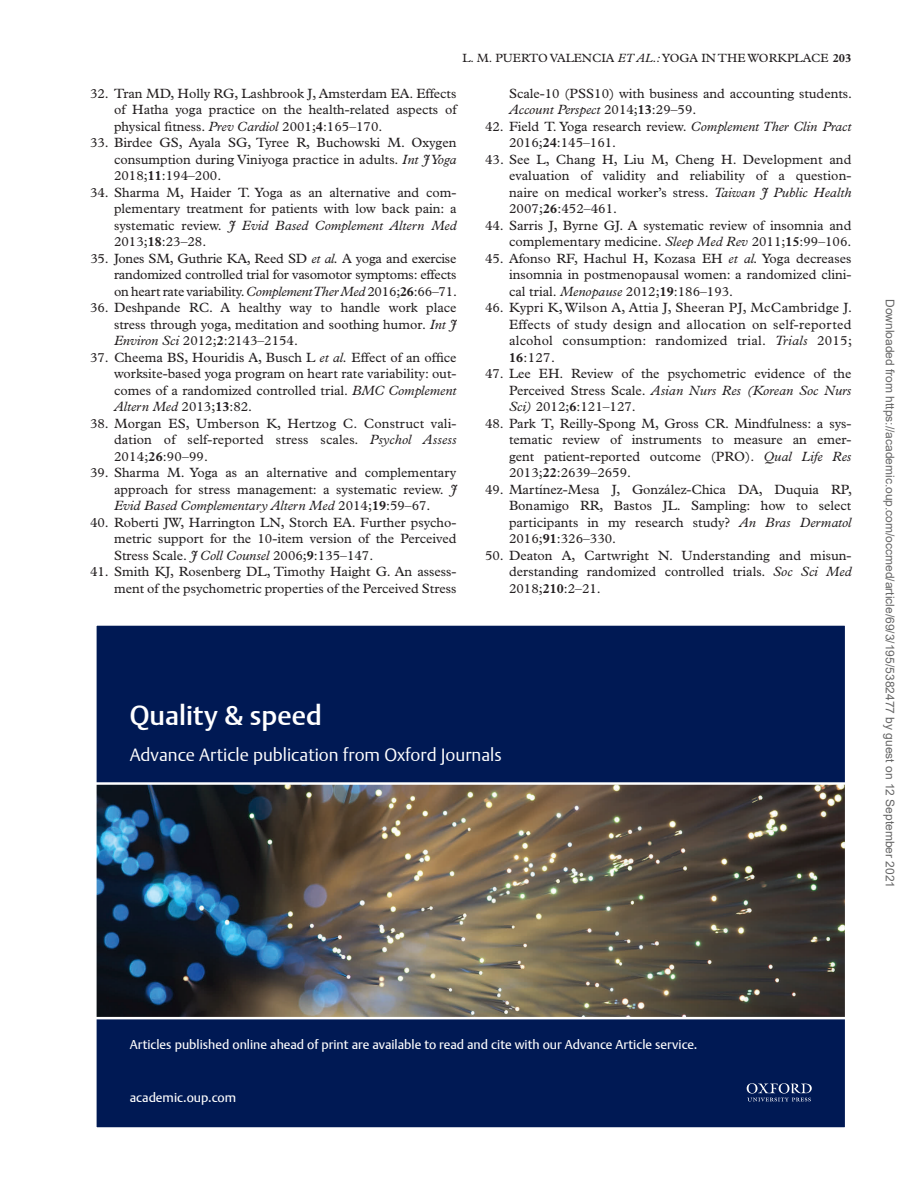
<style>
.page{position:relative;width:919px;height:1187px;background:#fff}
.page>*{position:absolute;margin:0;border:0;box-sizing:border-box;transform-origin:0 0}
.t1{font:500 27.15px "OUP2 Argo";color:#fff}
.t2{font:300 17.7px "OUP2 Argo";color:#fff}
.t3{font:13.5px/16.5px "Plantin Std";color:#231f20;text-align:justify}
.t4{font:12.75px "OUP2 Argo";color:#fff}
.t5{font:12px "Arial";color:#666}
.t6{font:12px "Plantin Std";color:#231f20}
.s1{font-style:italic}
.s2{font-weight:700}
</style>
<div class="page">
<img style="left:96px;top:625px;width:749px;height:503px">
<p class="t6" style="left:462px;top:51px;width:390px">L. M. PUERTO VALENCIA <span class="s1">ET AL.:</span> YOGA IN THE WORKPLACE <span class="s2">203</span></p>
<p class="t3" style="left:114px;top:85px;width:344px;text-indent:-24px">32. Tran MD, Holly RG, Lashbrook J, Amsterdam EA. Effects of Hatha yoga practice on the health-related aspects of physical fitness. <span class="s1">Prev Cardiol</span> 2001;<span class="s2">4</span>:165–170.</p>
<p class="t3" style="left:114px;top:135px;width:344px;text-indent:-24px">33. Birdee GS, Ayala SG, Tyree R, Buchowski M. Oxygen consumption during Viniyoga practice in adults. <span class="s1">Int J Yoga </span>2018;<span class="s2">11</span>:194–200.</p>
<p class="t3" style="left:114px;top:184px;width:344px;text-indent:-24px">34. Sharma M, Haider T. Yoga as an alternative and com&shy;plementary treatment for patients with low back pain: a systematic review. <span class="s1">J Evid Based Complement Altern Med </span>2013;<span class="s2">18</span>:23–28.</p>
<p class="t3" style="left:114px;top:250px;width:344px;text-indent:-24px">35. Jones SM, Guthrie KA, Reed SD <span class="s1">et al.</span> A yoga and exercise randomized controlled trial for vasomotor symptoms: effects on heart rate variability. <span class="s1">Complement Ther Med</span> 2016;<span class="s2">26</span>:66–71.</p>
<p class="t3" style="left:114px;top:299px;width:344px;text-indent:-24px">36. Deshpande RC. A healthy way to handle work place stress through yoga, meditation and soothing humor. <span class="s1">Int J Environ Sci</span> 2012;<span class="s2">2</span>:2143–2154.</p>
<p class="t3" style="left:114px;top:349px;width:344px;text-indent:-24px">37. Cheema BS, Houridis A, Busch L <span class="s1">et al.</span> Effect of an office worksite-based yoga program on heart rate variability: out&shy;comes of a randomized controlled trial. <span class="s1">BMC Complement Altern Med</span> 2013;<span class="s2">13</span>:82.</p>
<p class="t3" style="left:114px;top:415px;width:344px;text-indent:-24px">38. Morgan ES, Umberson K, Hertzog C. Construct vali&shy;dation of self-reported stress scales. <span class="s1">Psychol Assess </span>2014;<span class="s2">26</span>:90–99.</p>
<p class="t3" style="left:114px;top:464px;width:344px;text-indent:-24px">39. Sharma M. Yoga as an alternative and complementary approach for stress management: a systematic review. <span class="s1">J Evid Based Complementary Altern Med</span> 2014;<span class="s2">19</span>:59–67.</p>
<p class="t3" style="left:114px;top:514px;width:344px;text-indent:-24px">40. Roberti JW, Harrington LN, Storch EA. Further psycho&shy;metric support for the 10-item version of the Perceived Stress Scale. <span class="s1">J Coll Counsel</span> 2006;<span class="s2">9</span>:135–147.</p>
<p class="t3" style="left:90px;top:563px;width:368px;text-align:right">41. Smith KJ, Rosenberg DL, Timothy Haight G. An assess&shy;ment of the psychometric properties of the Perceived Stress</p>
<p class="t3" style="left:509px;top:85px;width:344px">Scale-10 (PSS10) with business and accounting students.<br><span class="s1">Account Perspect</span> 2014;<span class="s2">13</span>:29–59.</p>
<p class="t3" style="left:509px;top:118px;width:344px;text-indent:-24px">42. Field T. Yoga research review. <span class="s1">Complement Ther Clin Pract<br></span>2016;<span class="s2">24</span>:145–161.</p>
<p class="t3" style="left:509px;top:151px;width:344px;text-indent:-24px">43. See L, Chang H, Liu M, Cheng H. Development and evaluation of validity and reliability of a question&shy;naire on medical worker’s stress. <span class="s1">Taiwan J Public Health </span>2007;<span class="s2">26</span>:452–461.</p>
<p class="t3" style="left:485px;top:217px;width:368px;text-align:right">44. Sarris J, Byrne GJ. A systematic review of insomnia and complementary medicine. <span class="s1">Sleep Med Rev</span> 2011;<span class="s2">15</span>:99–106.</p>
<p class="t3" style="left:509px;top:250px;width:344px;text-indent:-24px">45. Afonso RF, Hachul H, Kozasa EH <span class="s1">et al.</span> Yoga decreases insomnia in postmenopausal women: a randomized clini&shy;cal trial. <span class="s1">Menopause</span> 2012;<span class="s2">19</span>:186–193.</p>
<p class="t3" style="left:509px;top:299px;width:344px;text-indent:-24px">46. Kypri K, Wilson A, Attia J, Sheeran PJ, McCambridge J.<br>Effects of study design and allocation on self-reported alcohol consumption: randomized trial. <span class="s1">Trials</span> 2015; <span class="s2">16</span>:127.</p>
<p class="t3" style="left:509px;top:365px;width:344px;text-indent:-24px">47. Lee EH. Review of the psychometric evidence of the Perceived Stress Scale. <span class="s1">Asian Nurs Res (Korean Soc Nurs Sci)</span> 2012;<span class="s2">6</span>:121–127.</p>
<p class="t3" style="left:509px;top:415px;width:344px;text-indent:-24px">48. Park T, Reilly-Spong M, Gross CR. Mindfulness: a sys&shy;tematic review of instruments to measure an emer&shy;gent patient-reported outcome (PRO). <span class="s1">Qual Life Res </span>2013;<span class="s2">22</span>:2639–2659.</p>
<p class="t3" style="left:509px;top:481px;width:344px;text-indent:-24px">49. Martínez-Mesa J, González-Chica DA, Duquia RP, Bonamigo RR, Bastos JL. Sampling: how to select participants in my research study? <span class="s1">An Bras Dermatol </span>2016;<span class="s2">91</span>:326–330.</p>
<p class="t3" style="left:509px;top:547px;width:344px;text-indent:-24px">50. Deaton A, Cartwright N. Understanding and misun&shy;derstanding randomized controlled trials. <span class="s1">Soc Sci Med </span>2018;<span class="s2">210</span>:2–21.</p>
<h1 class="t1" style="left:130px;top:698px;width:193px">Quality &amp; speed</h1>
<h2 class="t2" style="left:130px;top:743px;width:373px">Advance Article publication from Oxford Journals</h2>
<p class="t5" style="left:894px;top:299px;width:590px;rotate:90deg">Downloaded from https://academic.oup.com/occmed/article/69/3/195/5382477 by guest on 12 September 2021</p>
<p class="t4" style="left:130px;top:1035px;width:569px">Articles published online ahead of print are available to read and cite with our Advance Article service.</p>
<p class="t4" style="left:130px;top:1088px;width:108px">academic.oup.com</p>
</div>
